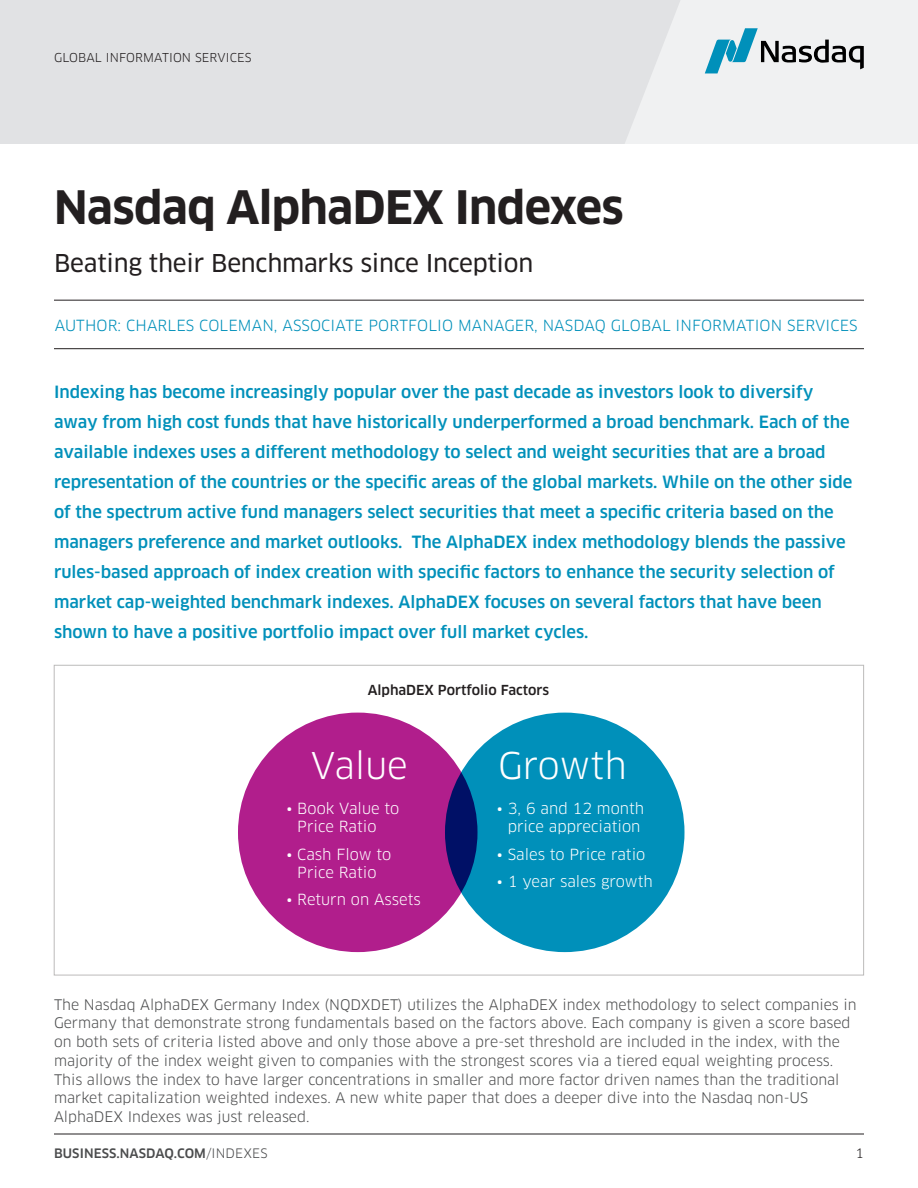
<style>
.page{position:relative;width:918px;height:1188px;background:#fff}
.page>*{position:absolute;margin:0;border:0;box-sizing:border-box;transform-origin:0 0}
.t1{font:700 45px "Clan Pro";letter-spacing:-.015em;color:#231f20}
.t2{font:36px "Clan Pro";color:#fff}
.t3{font:24px "Clan Pro News";letter-spacing:-.01em;color:#231f20}
.t4{font:500 16.5px/30px "Clan Pro";color:#0090ba}
.t5{font:15px/18px "Clan Pro";color:#fff;text-align:center}
.t6{font:15px "Clan Pro";letter-spacing:.01em;color:#0090ba}
.t7{font:14.25px/18.8px "Clan Pro";color:#4b4c4d}
.t8{font:500 13.5px "Clan Pro";color:#231f20}
.t9{font:500 12.75px "Clan Pro";letter-spacing:.01em;color:#4b4c4d}
.t10{font:12.75px "Clan Pro";color:#231f20}
.t11{font:12px "Clan Pro";letter-spacing:.01em;color:#231f20}
.s1{font-weight:400}
</style>
<div class="page">
<hr style="left:54px;top:1134px;width:810px;height:1px;background:#231f20">
<div style="left:0;top:0;width:918px;height:144px;background:#e1e2e4"></div>
<svg style="left:625px;top:0;width:293px;height:144px"></svg>
<hr style="left:54px;top:348px;width:810px;height:1px;background:#231f20">
<hr style="left:54px;top:300px;width:810px;height:1px;background:#231f20">
<div style="left:238px;top:713px;width:240px;height:239px;background:#b11e8c;border-radius:50%"></div>
<div style="left:445px;top:713px;width:240px;height:239px;background:#0090ba;border-radius:50%"></div>
<p class="t11" style="left:54px;top:51px;width:199px">GLOBAL INFORMATION SERVICES</p>
<h1 class="t1" style="left:54px;top:182px;width:571px">Nasdaq AlphaDEX Indexes</h1>
<h3 class="t3" style="left:54px;top:249px;width:481px">Beating their Benchmarks since Inception</h3>
<p class="t6" style="left:55px;top:316px;width:805px">AUTHOR: CHARLES COLEMAN, ASSOCIATE PORTFOLIO MANAGER, NASDAQ GLOBAL INFORMATION SERVICES</p>
<p class="t4" style="left:54px;top:377px;width:800px">Indexing has become increasingly popular over the past decade as investors look to diversify away from high cost funds that have historically underperformed a broad benchmark. Each of the available indexes uses a different methodology to select and weight securities that are a broad representation of the countries or the specific areas of the global markets. While on the other side of the spectrum active fund managers select securities that meet a specific criteria based on the managers preference and market outlooks. The AlphaDEX index methodology blends the passive rules-based approach of index creation with specific factors to enhance the security selection of market cap-weighted benchmark indexes. AlphaDEX focuses on several factors that have been shown to have a positive portfolio impact over full market cycles.</p>
<p class="t8" style="left:368px;top:682px;width:183px">AlphaDEX Portfolio Factors</p>
<h2 class="t2" style="left:311px;top:744px;width:99px">Value</h2>
<p class="t5" style="left:297px;top:800px;width:103px;text-align:left;text-indent:-11px">• Book Value to<br>Price Ratio</p>
<p class="t5" style="left:286px;top:845px;width:106px">• Cash Flow to<br>Price Ratio</p>
<p class="t5" style="left:286px;top:891px;width:136px">• Return on Assets</p>
<h2 class="t2" style="left:498px;top:744px;width:130px">Growth</h2>
<p class="t5" style="left:497px;top:800px;width:149px">• 3, 6 and 12 month price appreciation</p>
<p class="t5" style="left:497px;top:845px;width:150px">• Sales to Price ratio</p>
<p class="t5" style="left:497px;top:873px;width:158px">• 1 year sales growth</p>
<p class="t7" style="left:54px;top:995px;width:804px">The Nasdaq AlphaDEX Germany Index (NQDXDET) utilizes the AlphaDEX index methodology to select companies in Germany that demonstrate strong fundamentals based on the factors above. Each company is given a score based on both sets of criteria listed above and only those above a pre-set threshold are included in the index, with the majority of the index weight given to companies with the strongest scores via a tiered equal weighting process.<br>This allows the index to have larger concentrations in smaller and more factor driven names than the traditional market capitalization weighted indexes. A new white paper that does a deeper dive into the Nasdaq non-US AlphaDEX Indexes was just released.</p>
<p class="t9" style="left:54px;top:1146px;width:215px">BUSINESS.NASDAQ.COM<span class="s1">/INDEXES</span></p>
<p class="t10" style="left:856px;top:1146px;width:10px">1</p>
</div>
